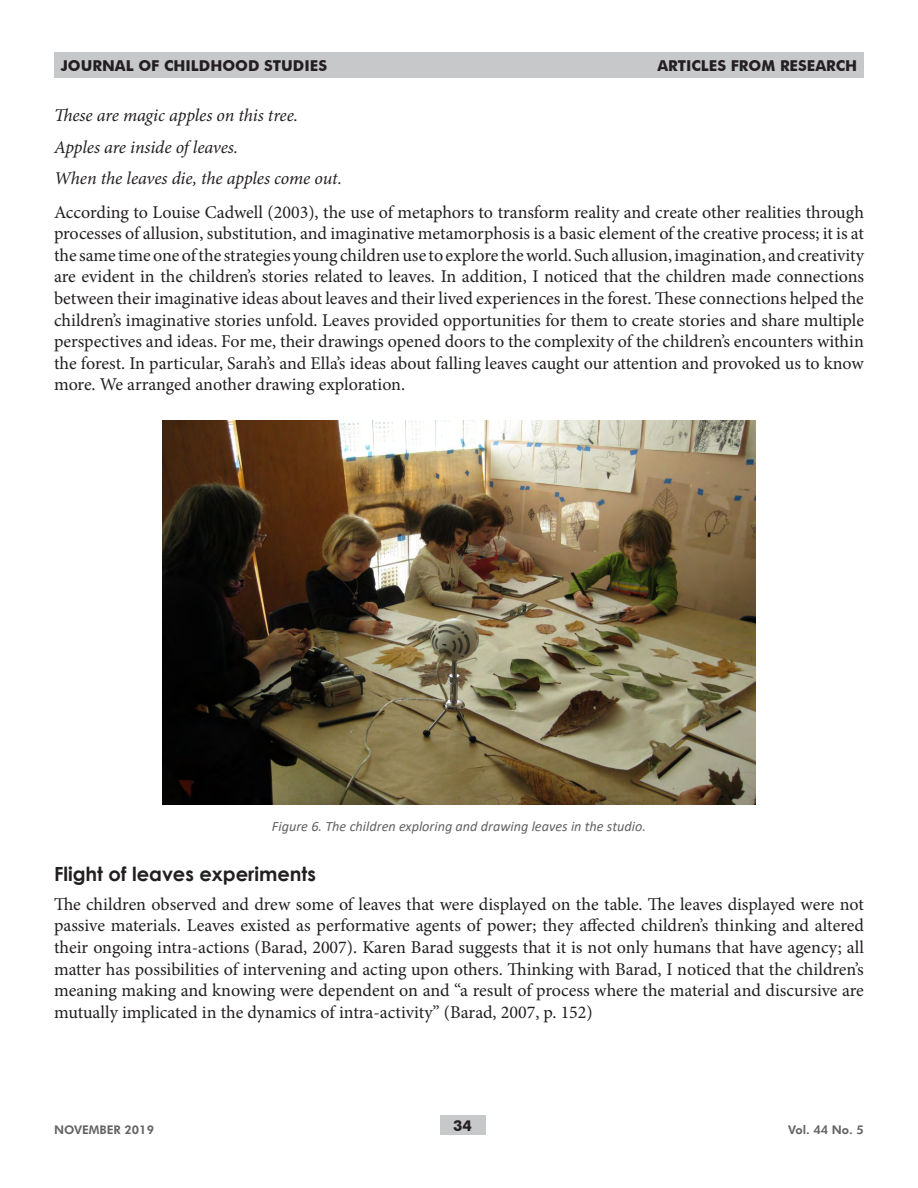
<style>
.page{position:relative;width:918px;height:1188px;background:#fff}
.page>*{position:absolute;margin:0;border:0;box-sizing:border-box;transform-origin:0 0}
.t1{font:700 19.5px "Century Gothic";color:#231f20}
.t2{font:18px/21.6px "Minion Pro";color:#231f20;text-align:justify}
.t3{font:italic 18px/31.5px "Minion Pro";letter-spacing:-.01em;color:#231f20}
.t4{font:700 15px "Futura BT";color:#231f20}
.t5{font:italic 14.25px "Calibri";color:#636366}
.t6{font:800 12px "Futura BT";color:#636366}
</style>
<div class="page">
<div style="left:440px;top:1116px;width:45px;height:19px;background:#c7c8ca"></div>
<div style="left:54px;top:52px;width:810px;height:26px;background:#c7c8ca"></div>
<img style="left:162px;top:421px;width:594px;height:384px">
<p class="t4" style="left:61px;top:57px;width:268px">JOURNAL OF CHILDHOOD STUDIES</p>
<p class="t4" style="left:657px;top:57px;width:201px">ARTICLES FROM RESEARCH</p>
<p class="t3" style="left:54px;top:100px;width:289px">These are magic apples on this tree.<br>Apples are inside of leaves.<br>When the leaves die, the apples come out.</p>
<p class="t2" style="left:54px;top:201px;width:812px">According to Louise Cadwell (2003), the use of metaphors to transform reality and create other realities through processes of allusion, substitution, and imaginative metamorphosis is a basic element of the creative process; it is at the same time one of the strategies young children use to explore the world. Such allusion, imagination, and creativity are evident in the children’s stories related to leaves. In addition, I noticed that the children made connections between their imaginative ideas about leaves and their lived experiences in the forest. These connections helped the children’s imaginative stories unfold. Leaves provided opportunities for them to create stories and share multiple perspectives and ideas. For me, their drawings opened doors to the complexity of the children’s encounters within the forest. In particular, Sarah’s and Ella’s ideas about falling leaves caught our attention and provoked us to know more. We arranged another drawing exploration.</p>
<p class="t5" style="left:272px;top:816px;width:376px">Figure 6. The children exploring and drawing leaves in the studio.</p>
<p class="t1" style="left:54px;top:860px;width:264px">Flight of leaves experiments</p>
<p class="t2" style="left:54px;top:893px;width:812px">The children observed and drew some of leaves that were displayed on the table. The leaves displayed were not passive materials. Leaves existed as performative agents of power; they affected children’s thinking and altered their ongoing intra-actions (Barad, 2007). Karen Barad suggests that it is not only humans that have agency; all matter has possibilities of intervening and acting upon others. Thinking with Barad, I noticed that the children’s meaning making and knowing were dependent on and “a result of process where the material and discursive are mutually implicated in the dynamics of intra-activity” (Barad, 2007, p. 152)</p>
<p class="t6" style="left:54px;top:1122px;width:102px">NOVEMBER 2019</p>
<p class="t4" style="left:453px;top:1117px;width:20px">34</p>
<p class="t6" style="left:788px;top:1122px;width:77px">Vol. 44 No. 5</p>
</div>
